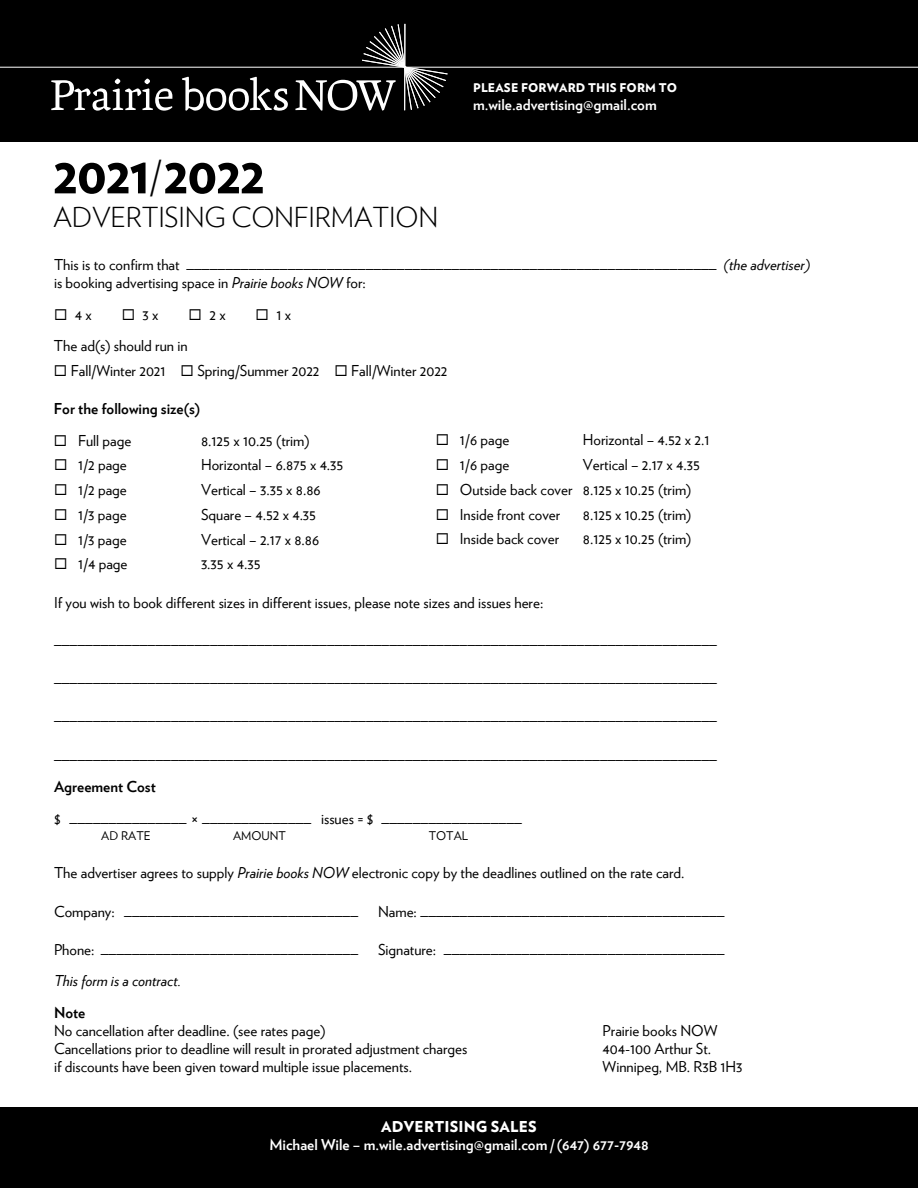
<style>
.page{position:relative;width:918px;height:1188px;background:#fff}
.page>*{position:absolute;margin:0;border:0;box-sizing:border-box;transform-origin:0 0}
.t1{font:900 51px "Verlag";letter-spacing:-.025em;color:#000}
.t2{font:300 27.45px "Verlag";letter-spacing:-.01em;color:#000}
.t3{font:15px/18px "Verlag";color:#000}
.t4{font:700 15px "Verlag";color:#fff}
.t5{font:700 15px "Verlag";color:#000}
.t6{font:italic 15px "Verlag";color:#000}
.t7{font:900 15px "Verlag";letter-spacing:.015em;color:#fff}
.t8{font:900 12px "Verlag";letter-spacing:.015em;color:#fff}
.t9{font:12px "Verlag";color:#000}
.s1{font-weight:300;font-size:38.55px}
.s2{font-style:italic}
</style>
<div class="page">
<div style="left:0;top:0;width:918px;height:141px;background:#000"></div>
<hr style="left:0;top:67px;width:918px;height:1px;background:#fff">
<svg style="left:51px;top:79px;width:121px;height:32px"></svg>
<svg style="left:182px;top:77px;width:106px;height:34px"></svg>
<svg style="left:295px;top:24px;width:153px;height:87px"></svg>
<div style="left:0;top:1107px;width:918px;height:81px;background:#000"></div>
<h1 class="t1" style="left:53px;top:133px;width:214px">2021<span class="s1">/</span>2022</h1>
<h2 class="t2" style="left:53px;top:197px;width:387px">ADVERTISING CONFIRMATION</h2>
<p class="t8" style="left:473px;top:78px;width:206px">PLEASE FORWARD THIS FORM TO</p>
<p class="t4" style="left:473px;top:93px;width:185px">m.wile.advertising@gmail.com</p>
<p class="t3" style="left:54px;top:255px;width:758px">This is to confirm that ____________________________________________________________________ <span class="s2">(the advertiser) </span>is booking advertising space in <span class="s2">Prairie books NOW</span> for:</p>
<p class="t3" style="left:54px;top:304px;width:39px">◻ 4 x</p>
<p class="t3" style="left:122px;top:304px;width:38px">◻ 3 x</p>
<p class="t3" style="left:189px;top:304px;width:39px">◻ 2 x</p>
<p class="t3" style="left:256px;top:304px;width:37px">◻ 1 x</p>
<p class="t3" style="left:54px;top:336px;width:135px">The ad(s) should run in</p>
<p class="t3" style="left:54px;top:361px;width:395px">◻ Fall/Winter 2021 ◻ Spring/Summer 2022 ◻ Fall/Winter 2022</p>
<p class="t5" style="left:54px;top:397px;width:148px">For the following size(s)</p>
<p class="t3" style="left:54px;top:430px;width:79px">◻ Full page</p>
<p class="t3" style="left:201px;top:430px;width:110px">8.125 x 10.25 (trim)</p>
<p class="t3" style="left:54px;top:455px;width:74px">◻ 1/2 page</p>
<p class="t3" style="left:201px;top:455px;width:144px">Horizontal – 6.875 x 4.35</p>
<p class="t3" style="left:54px;top:480px;width:74px">◻ 1/2 page</p>
<p class="t3" style="left:201px;top:480px;width:121px">Vertical – 3.35 x 8.86</p>
<p class="t3" style="left:54px;top:505px;width:74px">◻ 1/3 page</p>
<p class="t3" style="left:201px;top:505px;width:117px">Square – 4.52 x 4.35</p>
<p class="t3" style="left:54px;top:529px;width:74px">◻ 1/3 page</p>
<p class="t3" style="left:201px;top:529px;width:120px">Vertical – 2.17 x 8.86</p>
<p class="t3" style="left:54px;top:554px;width:75px">◻ 1/4 page</p>
<p class="t3" style="left:201px;top:554px;width:61px">3.35 x 4.35</p>
<p class="t3" style="left:54px;top:592px;width:491px">If you wish to book different sizes in different issues, please note sizes and issues here:</p>
<p class="t3" style="left:54px;top:631px;width:665px">_____________________________________________________________________________________</p>
<p class="t3" style="left:54px;top:669px;width:665px">_____________________________________________________________________________________</p>
<p class="t3" style="left:54px;top:707px;width:665px">_____________________________________________________________________________________</p>
<p class="t3" style="left:54px;top:745px;width:665px">_____________________________________________________________________________________</p>
<p class="t5" style="left:54px;top:775px;width:103px">Agreement Cost</p>
<p class="t3" style="left:54px;top:808px;width:469px">$ _______________ × ______________ issues = $ __________________</p>
<p class="t9" style="left:101px;top:827px;width:51px">AD RATE</p>
<p class="t9" style="left:233px;top:827px;width:54px">AMOUNT</p>
<p class="t9" style="left:429px;top:827px;width:41px">TOTAL</p>
<p class="t3" style="left:54px;top:863px;width:632px">The advertiser agrees to supply <span class="s2">Prairie books NOW</span> electronic copy by the deadlines outlined on the rate card.</p>
<p class="t3" style="left:54px;top:901px;width:306px">Company: ______________________________</p>
<p class="t3" style="left:378px;top:901px;width:348px">Name: _______________________________________</p>
<p class="t3" style="left:54px;top:940px;width:306px">Phone: _________________________________</p>
<p class="t3" style="left:378px;top:940px;width:348px">Signature: ____________________________________</p>
<p class="t6" style="left:54px;top:969px;width:129px">This form is a contract.</p>
<p class="t5" style="left:54px;top:1001px;width:33px">Note</p>
<p class="t3" style="left:54px;top:1021px;width:415px">No cancellation after deadline. (see rates page)<br>Cancellations prior to deadline will result in prorated adjustment charges if discounts have been given toward multiple issue placements.</p>
<p class="t3" style="left:436px;top:430px;width:75px">◻ 1/6 page</p>
<p class="t3" style="left:583px;top:430px;width:128px">Horizontal – 4.52 x 2.1</p>
<p class="t3" style="left:436px;top:455px;width:75px">◻ 1/6 page</p>
<p class="t3" style="left:583px;top:455px;width:119px">Vertical – 2.17 x 4.35</p>
<p class="t3" style="left:436px;top:480px;width:257px">◻ Outside back cover 8.125 x 10.25 (trim)</p>
<p class="t3" style="left:436px;top:505px;width:126px">◻ Inside front cover</p>
<p class="t3" style="left:583px;top:505px;width:110px">8.125 x 10.25 (trim)</p>
<p class="t3" style="left:436px;top:529px;width:125px">◻ Inside back cover</p>
<p class="t3" style="left:583px;top:529px;width:110px">8.125 x 10.25 (trim)</p>
<p class="t3" style="left:603px;top:1021px;width:141px">Prairie books NOW<br>404-100 Arthur St.<br>Winnipeg, MB. R3B 1H3</p>
<p class="t7" style="left:381px;top:1115px;width:157px">ADVERTISING SALES</p>
<p class="t4" style="left:269px;top:1133px;width:381px">Michael Wile – m.wile.advertising@gmail.com / (647) 677-7948</p>
</div>
